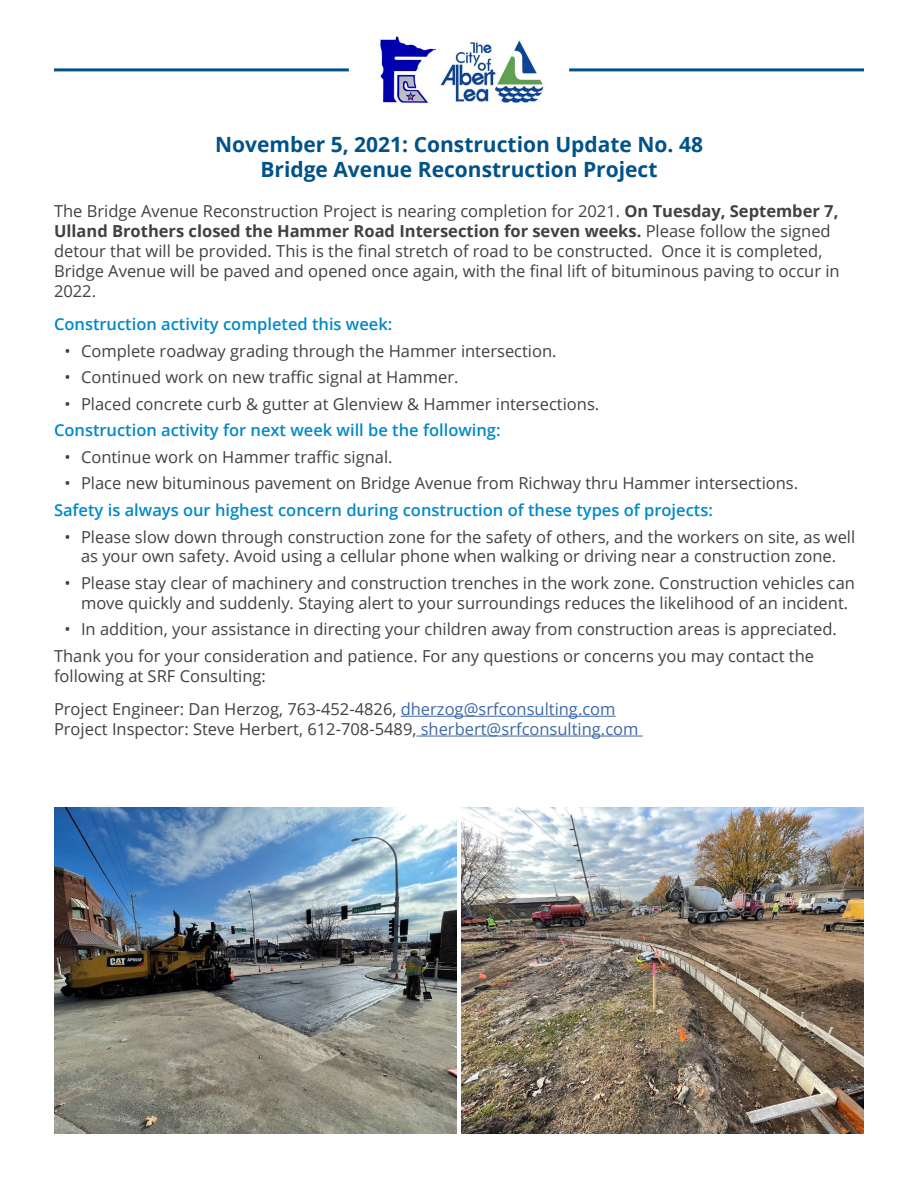
<style>
.page{position:relative;width:918px;height:1188px;background:#fff}
.page>*{position:absolute;margin:0;border:0;box-sizing:border-box;transform-origin:0 0}
.Heading_1{font:700 21px/25.2px "Open Sans";color:#005288;text-align:center}
.Body_text{font:16.5px/19.8px "Open Sans";color:#414042}
.Body_text-2{font:600 16.5px "Open Sans";color:#0089cb}
.s1{font-weight:700}
.s2{color:#3a68a5}
</style>
<div class="page">
<hr style="left:54px;top:68px;width:295px;height:3px;background:#005288">
<hr style="left:569px;top:68px;width:295px;height:3px;background:#005288">
<img style="left:380px;top:36px;width:57px;height:67px">
<img style="left:440px;top:39px;width:104px;height:64px">
<hr style="left:401px;top:716px;width:215px;height:1px;background:#3a68a5">
<hr style="left:416px;top:736px;width:227px;height:1px;background:#3a68a5">
<img style="left:54px;top:808px;width:402px;height:326px">
<img style="left:462px;top:808px;width:402px;height:326px">
<p class="Heading_1" style="left:215px;top:131px;width:489px">November 5, 2021: Construction Update No. 48<br>Bridge Avenue Reconstruction Project</p>
<p class="Body_text" style="left:54px;top:201px;width:787px">The Bridge Avenue Reconstruction Project is nearing completion for 2021. <span class="s1">On Tuesday, September 7, Ulland Brothers closed the Hammer Road Intersection for seven weeks.</span> Please follow the signed detour that will be provided. This is the final stretch of road to be constructed. Once it is completed, Bridge Avenue will be paved and opened once again, with the final lift of bituminous paving to occur in 2022.</p>
<p class="Body_text-2" style="left:54px;top:313px;width:340px">Construction activity completed this week:</p>
<p class="Body_text" style="left:64px;top:340px;width:494px">• Complete roadway grading through the Hammer intersection.</p>
<p class="Body_text" style="left:64px;top:367px;width:396px">• Continued work on new traffic signal at Hammer.</p>
<p class="Body_text" style="left:64px;top:393px;width:536px">• Placed concrete curb &amp; gutter at Glenview &amp; Hammer intersections.</p>
<p class="Body_text-2" style="left:54px;top:419px;width:448px">Construction activity for next week will be the following:</p>
<p class="Body_text" style="left:64px;top:447px;width:330px">• Continue work on Hammer traffic signal.</p>
<p class="Body_text" style="left:64px;top:473px;width:735px">• Place new bituminous pavement on Bridge Avenue from Richway thru Hammer intersections.</p>
<p class="Body_text-2" style="left:54px;top:499px;width:660px">Safety is always our highest concern during construction of these types of projects:</p>
<p class="Body_text" style="left:64px;top:526px;width:792px;text-align:center">• Please slow down through construction zone for the safety of others, and the workers on site, as well as your own safety. Avoid using a cellular phone when walking or driving near a construction zone.</p>
<p class="Body_text" style="left:64px;top:573px;width:792px;text-align:center">• Please stay clear of machinery and construction trenches in the work zone. Construction vehicles can move quickly and suddenly. Staying alert to your surroundings reduces the likelihood of an incident.</p>
<p class="Body_text" style="left:64px;top:619px;width:774px">• In addition, your assistance in directing your children away from construction areas is appreciated.</p>
<p class="Body_text" style="left:54px;top:646px;width:762px">Thank you for your consideration and patience. For any questions or concerns you may contact the following at SRF Consulting:</p>
<p class="Body_text" style="left:54px;top:699px;width:586px">Project Engineer: Dan Herzog, 763-452-4826, <span class="s2">dherzog@srfconsulting.com<br></span>Project Inspector: Steve Herbert, 612-708-5489, <span class="s2">sherbert@srfconsulting.com</span></p>
</div>
